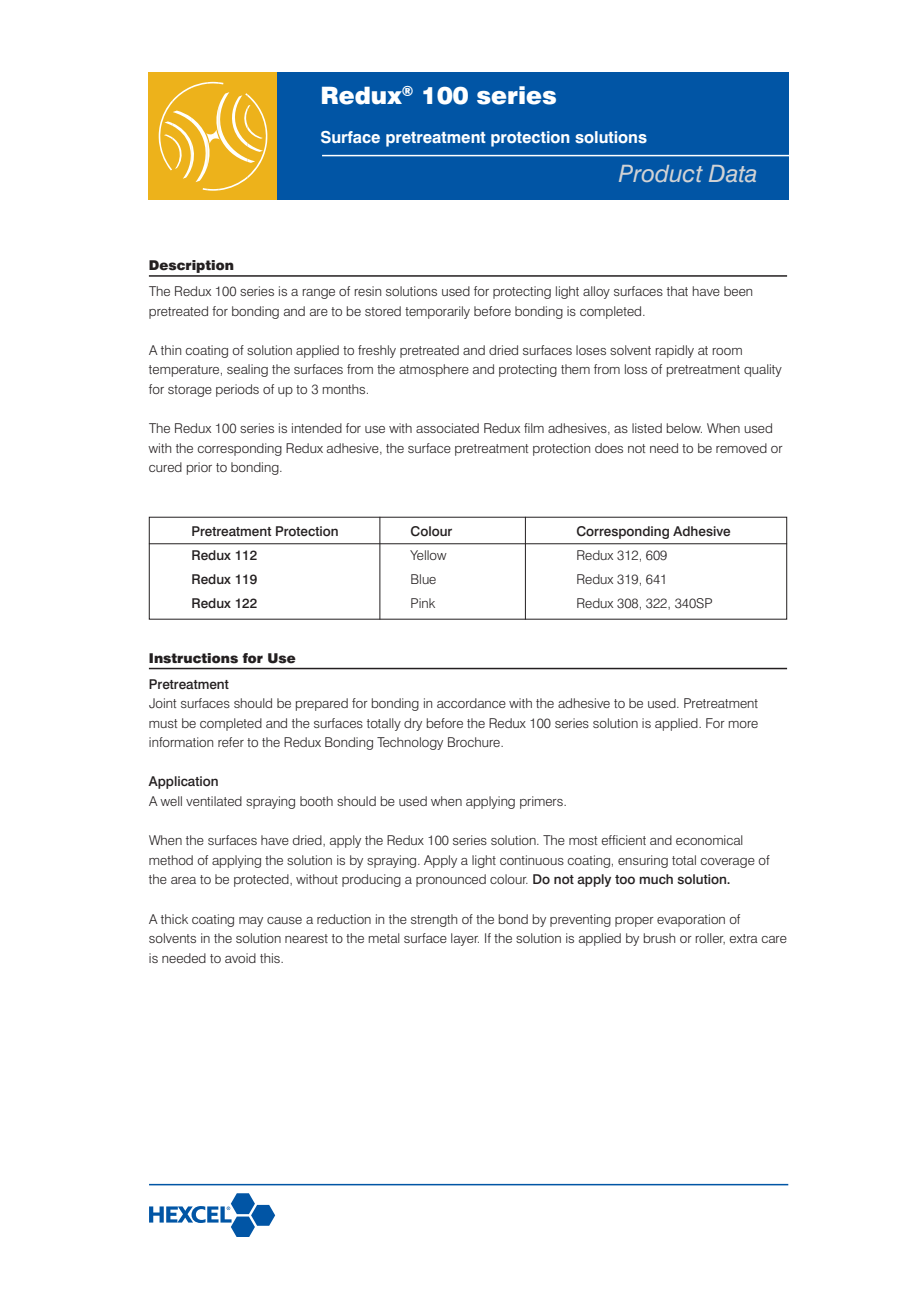
<style>
.page{position:relative;width:919px;height:1289px;background:#fff}
.page>*{position:absolute;margin:0;border:0;box-sizing:border-box;transform-origin:0 0}
.t1{font:900 24px "Swiss 721 BT";color:#fff}
.t2{font:italic 24px "Swiss 721 BT";color:#d1d2d4}
.t3{font:700 16.5px "Swiss 721 BT";color:#fff}
.Body_text{font:300 13.5px/19.5px "Swiss 721 BT";color:#231f20}
.Subhead_1{font:500 13.5px "Swiss 721 BT";color:#231f20}
.Subhead_1-2{font:300 13.5px "Swiss 721 BT";color:#231f20}
.Heading{font:900 13.5px "Swiss 721 BT";color:#231f20}
.s1{font-weight:500}
</style>
<div class="page">
<hr style="left:149px;top:1183px;width:639px;height:2px;background:#0155a5">
<div style="left:149px;top:72px;width:128px;height:128px;background:#edb21b"></div>
<div style="left:277px;top:72px;width:511px;height:128px;background:#0155a5"></div>
<svg style="left:158px;top:82px;width:110px;height:109px"></svg>
<svg style="left:149px;top:1193px;width:126px;height:43px"></svg>
<hr style="left:149px;top:275px;width:638px;height:2px;background:#231f20">
<hr style="left:149px;top:667px;width:638px;height:2px;background:#231f20">
<hr style="left:149px;top:543px;width:638px;height:1px;background:#231f20">
<hr style="left:379px;top:517px;width:1px;height:102px;background:#231f20">
<hr style="left:525px;top:517px;width:1px;height:102px;background:#231f20">
<hr style="left:322px;top:155px;width:470px;height:1px;background:#fff">
<p class="t1" style="left:320px;top:81px;width:238px">Redux<sup>®</sup> 100 series</p>
<p class="t3" style="left:320px;top:127px;width:328px">Surface pretreatment protection solutions</p>
<p class="t2" style="left:618px;top:159px;width:140px">Product Data</p>
<p class="Heading" style="left:149px;top:257px;width:86px">Description</p>
<p class="Body_text" style="left:149px;top:281px;width:605px">The Redux 100 series is a range of resin solutions used for protecting light alloy surfaces that have been pretreated for bonding and are to be stored temporarily before bonding is completed.</p>
<p class="Body_text" style="left:149px;top:340px;width:634px">A thin coating of solution applied to freshly pretreated and dried surfaces loses solvent rapidly at room temperature, sealing the surfaces from the atmosphere and protecting them from loss of pretreatment quality for storage periods of up to 3 months.</p>
<p class="Body_text" style="left:149px;top:418px;width:635px">The Redux 100 series is intended for use with associated Redux film adhesives, as listed below. When used with the corresponding Redux adhesive, the surface pretreatment protection does not need to be removed or cured prior to bonding.</p>
<p class="Subhead_1" style="left:191px;top:522px;width:149px">Pretreatment Protection</p>
<p class="Subhead_1" style="left:410px;top:522px;width:43px">Colour</p>
<p class="Subhead_1" style="left:576px;top:522px;width:156px">Corresponding Adhesive</p>
<p class="Subhead_1" style="left:191px;top:546px;width:67px">Redux 112</p>
<p class="Subhead_1-2" style="left:410px;top:546px;width:37px">Yellow</p>
<p class="Subhead_1-2" style="left:576px;top:546px;width:92px">Redux 312, 609</p>
<p class="Subhead_1" style="left:191px;top:570px;width:67px">Redux 119</p>
<p class="Subhead_1-2" style="left:410px;top:570px;width:27px">Blue</p>
<p class="Subhead_1-2" style="left:576px;top:570px;width:92px">Redux 319, 641</p>
<p class="Subhead_1" style="left:191px;top:594px;width:67px">Redux 122</p>
<p class="Subhead_1-2" style="left:410px;top:594px;width:26px">Pink</p>
<p class="Subhead_1-2" style="left:576px;top:594px;width:137px">Redux 308, 322, 340SP</p>
<p class="Heading" style="left:149px;top:650px;width:148px">Instructions for Use</p>
<p class="Subhead_1" style="left:149px;top:675px;width:81px">Pretreatment</p>
<p class="Body_text" style="left:149px;top:693px;width:611px;text-align:justify">Joint surfaces should be prepared for bonding in accordance with the adhesive to be used. Pretreatment must be completed and the surfaces totally dry before the Redux 100 series solution is applied. For more information refer to the Redux Bonding Technology Brochure.</p>
<p class="Subhead_1" style="left:149px;top:773px;width:71px">Application</p>
<p class="Body_text" style="left:149px;top:791px;width:419px">A well ventilated spraying booth should be used when applying primers.</p>
<p class="Body_text" style="left:149px;top:830px;width:622px">When the surfaces have dried, apply the Redux 100 series solution. The most efficient and economical method of applying the solution is by spraying. Apply a light continuous coating, ensuring total coverage of the area to be protected, without producing a pronounced colour. <span class="s1">Do not apply too much solution.</span></p>
<p class="Body_text" style="left:149px;top:909px;width:639px">A thick coating may cause a reduction in the strength of the bond by preventing proper evaporation of solvents in the solution nearest to the metal surface layer. If the solution is applied by brush or roller, extra care is needed to avoid this.</p>
</div>
